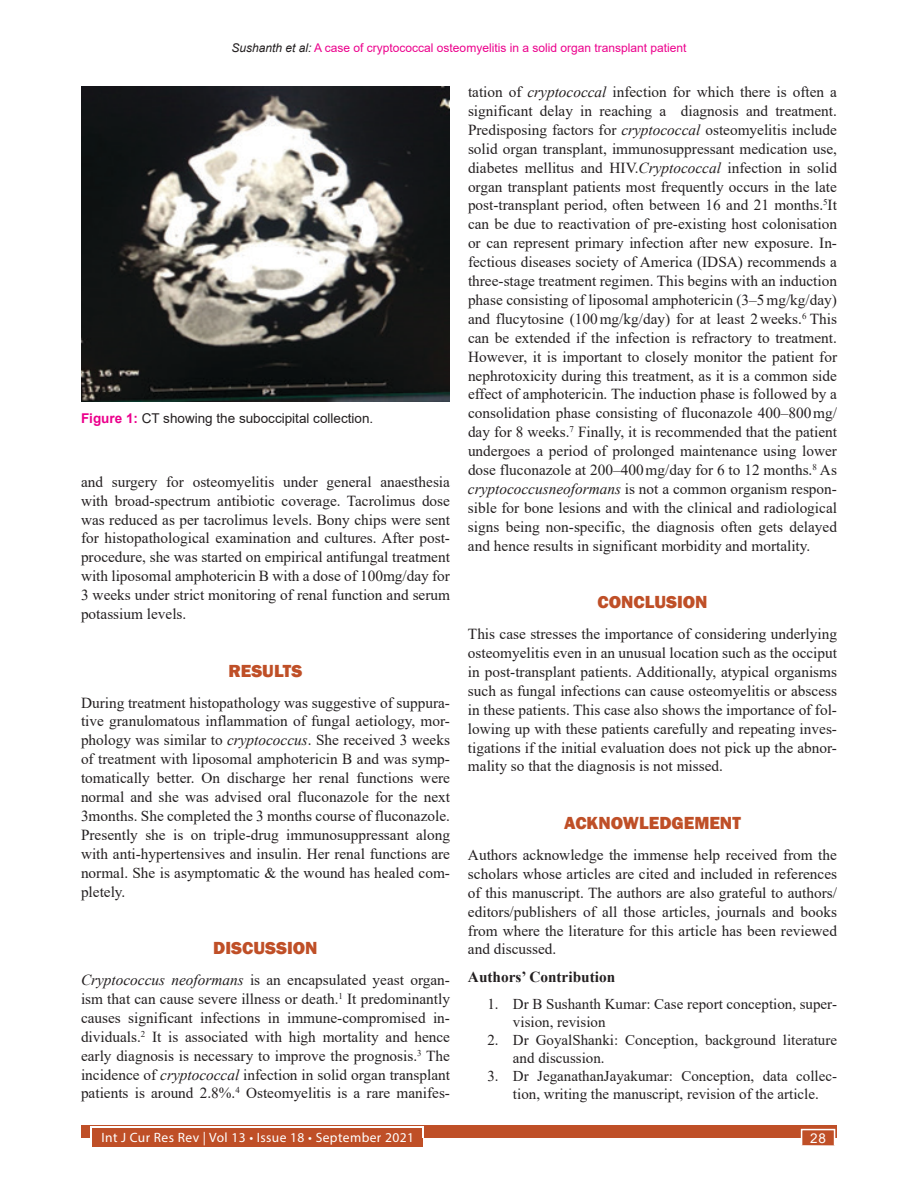
<style>
.page{position:relative;width:918px;height:1188px;background:#fff}
.page>*{position:absolute;margin:0;border:0;box-sizing:border-box;transform-origin:0 0}
.Head_1_copy_2{font:800 18px "Franklin Gothic";color:#bf4f27}
.Text_copy{font:15.3px/18.9px "Times New Roman";color:#231f20;text-align:justify}
.Text_copy-2{font:700 15.3px "Times New Roman";color:#231f20}
.Number_list{font:15px/18px "Times New Roman";color:#231f20}
.Figure_caption{font:13.5px "Arial";color:#231f20}
.t1{font:13.5px "Myriad Pro";letter-spacing:.03em;color:#fff}
.t2{font:13.5px "Arial";color:#fff}
.t3{font:12px "Arial";color:#ec008c}
.s1{font-style:italic;color:#231f20}
.s2{font-weight:700;color:#ec008c}
.s3{font-style:italic}
</style>
<div class="page">
<div style="left:81px;top:1125px;width:756px;height:13px;background:#bf4f27"></div>
<div style="left:92px;top:1128px;width:331px;height:19px;background:#bf4f27"></div>
<hr style="left:91px;top:1127px;width:332px;height:1px;background:#fff">
<div style="left:801px;top:1129px;width:34px;height:17px;background:#bf4f27;border:2px solid #fff"></div>
<img style="left:82px;top:86px;width:367px;height:315px">
<p class="t3" style="left:232px;top:39px;width:456px"><span class="s1">Sushanth et al:</span> A case of cryptococcal osteomyelitis in a solid organ transplant patient</p>
<p class="Figure_caption" style="left:81px;top:409px;width:294px"><span class="s2">Figure 1:</span> CT showing the suboccipital collection.</p>
<p class="Text_copy" style="left:81px;top:472px;width:371px">and surgery for osteomyelitis under general anaesthesia with broad-spectrum antibiotic coverage. Tacrolimus dose was reduced as per tacrolimus levels. Bony chips were sent for histopathological examination and cultures. After post&shy;procedure, she was started on empirical antifungal treatment with liposomal amphotericin B with a dose of 100mg/day for 3 weeks under strict monitoring of renal function and serum potassium levels.</p>
<p class="Head_1_copy_2" style="left:228px;top:659px;width:76px">RESULTS</p>
<p class="Text_copy" style="left:81px;top:692px;width:371px">During treatment histopathology was suggestive of suppura&shy;tive granulomatous inflammation of fungal aetiology, mor&shy;phology was similar to <span class="s3">cryptococcus</span>. She received 3 weeks of treatment with liposomal amphotericin B and was symp&shy;tomatically better. On discharge her renal functions were normal and she was advised oral fluconazole for the next 3months. She completed the 3 months course of fluconazole.<br>Presently she is on triple-drug immunosuppressant along with anti-hypertensives and insulin. Her renal functions are normal. She is asymptomatic &amp; the wound has healed com&shy;pletely.</p>
<p class="Head_1_copy_2" style="left:213px;top:936px;width:106px">DISCUSSION</p>
<p class="Text_copy" style="left:81px;top:970px;width:371px"><span class="s3">Cryptococcus neoformans</span> is an encapsulated yeast organ&shy;ism that can cause severe illness or death.<sup>1</sup> It predominantly causes significant infections in immune-compromised in&shy;dividuals.<sup>2</sup> It is associated with high mortality and hence early diagnosis is necessary to improve the prognosis.<sup>3</sup> The incidence of <span class="s3">cryptococcal</span> infection in solid organ transplant patients is around 2.8%.<sup>4</sup> Osteomyelitis is a rare manifes-</p>
<p class="Text_copy" style="left:468px;top:82px;width:371px">tation of <span class="s3">cryptococcal</span> infection for which there is often a significant delay in reaching a diagnosis and treatment.<br>Predisposing factors for <span class="s3">cryptococcal</span> osteomyelitis include solid organ transplant, immunosuppressant medication use, diabetes mellitus and HIV.<span class="s3">Cryptococcal</span> infection in solid organ transplant patients most frequently occurs in the late post-transplant period, often between 16 and 21 months.<sup>5</sup>It can be due to reactivation of pre-existing host colonisation or can represent primary infection after new exposure. In&shy;fectious diseases society of America (IDSA) recommends a three-stage treatment regimen. This begins with an induction phase consisting of liposomal amphotericin (3–5mg/kg/day) and flucytosine (100mg/kg/day) for at least 2weeks.<sup>6</sup> This can be extended if the infection is refractory to treatment.<br>However, it is important to closely monitor the patient for nephrotoxicity during this treatment, as it is a common side effect of amphotericin. The induction phase is followed by a consolidation phase consisting of fluconazole 400–800mg/ day for 8 weeks.<sup>7</sup> Finally, it is recommended that the patient undergoes a period of prolonged maintenance using lower dose fluconazole at 200–400mg/day for 6 to 12 months.<sup>8</sup> As <span class="s3">cryptococcusneoformans</span> is not a common organism respon&shy;sible for bone lesions and with the clinical and radiological signs being non-specific, the diagnosis often gets delayed and hence results in significant morbidity and mortality.</p>
<p class="Head_1_copy_2" style="left:597px;top:591px;width:112px">CONCLUSION</p>
<p class="Text_copy" style="left:468px;top:624px;width:371px">This case stresses the importance of considering underlying osteomyelitis even in an unusual location such as the occiput in post-transplant patients. Additionally, atypical organisms such as fungal infections can cause osteomyelitis or abscess in these patients. This case also shows the importance of fol&shy;lowing up with these patients carefully and repeating inves&shy;tigations if the initial evaluation does not pick up the abnor&shy;mality so that the diagnosis is not missed.</p>
<p class="Head_1_copy_2" style="left:564px;top:811px;width:178px">ACKNOWLEDGEMENT</p>
<p class="Text_copy" style="left:468px;top:845px;width:371px">Authors acknowledge the immense help received from the scholars whose articles are cited and included in references of this manuscript. The authors are also grateful to authors/ editors/publishers of all those articles, journals and books from where the literature for this article has been reviewed and discussed.</p>
<p class="Text_copy-2" style="left:468px;top:966px;width:149px">Authors’ Contribution</p>
<p class="Number_list" style="left:513px;top:995px;width:326px;text-indent:-26px">1. Dr B Sushanth Kumar: Case report conception, super&shy;vision, revision</p>
<p class="Number_list" style="left:513px;top:1031px;width:326px;text-indent:-26px">2. Dr GoyalShanki: Conception, background literature and discussion.</p>
<p class="Number_list" style="left:487px;top:1067px;width:351px;text-align:center">3. Dr JeganathanJayakumar: Conception, data collec&shy;tion, writing the manuscript, revision of the article.</p>
<p class="t1" style="left:101px;top:1129px;width:314px">Int J Cur Res Rev | Vol 13 • Issue 18 • September 2021</p>
<p class="t2" style="left:810px;top:1129px;width:17px">28</p>
</div>
